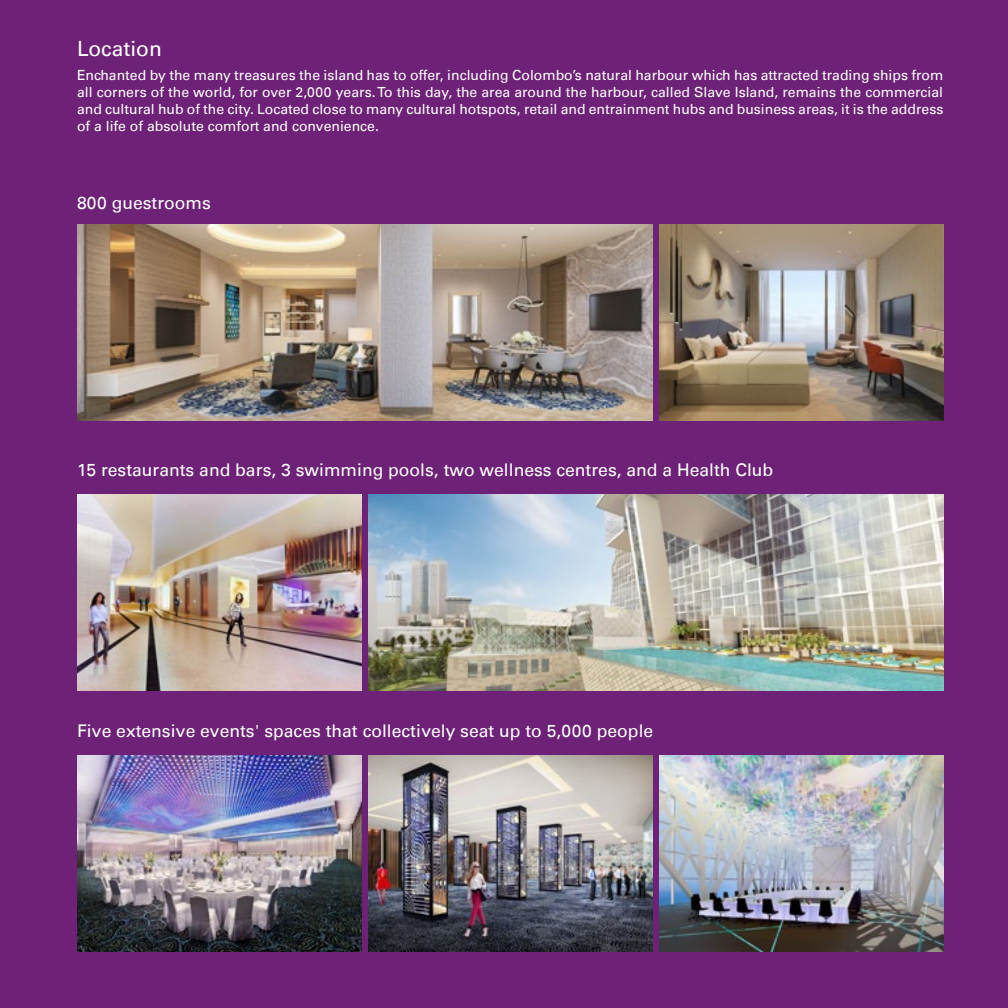
<style>
.page{position:relative;width:1008px;height:1008px;background:#6e2277}
.page>*{position:absolute;margin:0;border:0;box-sizing:border-box;transform-origin:0 0}
.t1{font:21px "Univers LT";color:#fff}
.t2{font:17.5px "Univers LT";color:#fff}
.t3{font:14px/16.8px "Univers LT";color:#fff;text-align:justify}
</style>
<div class="page">
<img style="left:77px;top:225px;width:575px;height:196px">
<img style="left:659px;top:225px;width:284px;height:196px">
<img style="left:77px;top:494px;width:284px;height:196px">
<img style="left:368px;top:494px;width:575px;height:196px">
<img style="left:77px;top:755px;width:284px;height:196px">
<img style="left:368px;top:755px;width:284px;height:196px">
<img style="left:659px;top:755px;width:284px;height:196px">
<h1 class="t1" style="left:77px;top:36px;width:86px">Location</h1>
<p class="t3" style="left:77px;top:67px;width:868px">Enchanted by the many treasures the island has to offer, including Colombo’s natural harbour which has attracted trading ships from all corners of the world, for over 2,000 years. To this day, the area around the harbour, called Slave Island, remains the commercial and cultural hub of the city. Located close to many cultural hotspots, retail and entrainment hubs and business areas, it is the address of a life of absolute comfort and convenience.</p>
<p class="t2" style="left:77px;top:192px;width:135px">800 guestrooms</p>
<p class="t2" style="left:77px;top:460px;width:698px">15 restaurants and bars, 3 swimming pools, two wellness centres, and a Health Club</p>
<p class="t2" style="left:77px;top:720px;width:578px">Five extensive events' spaces that collectively seat up to 5,000 people</p>
</div>
